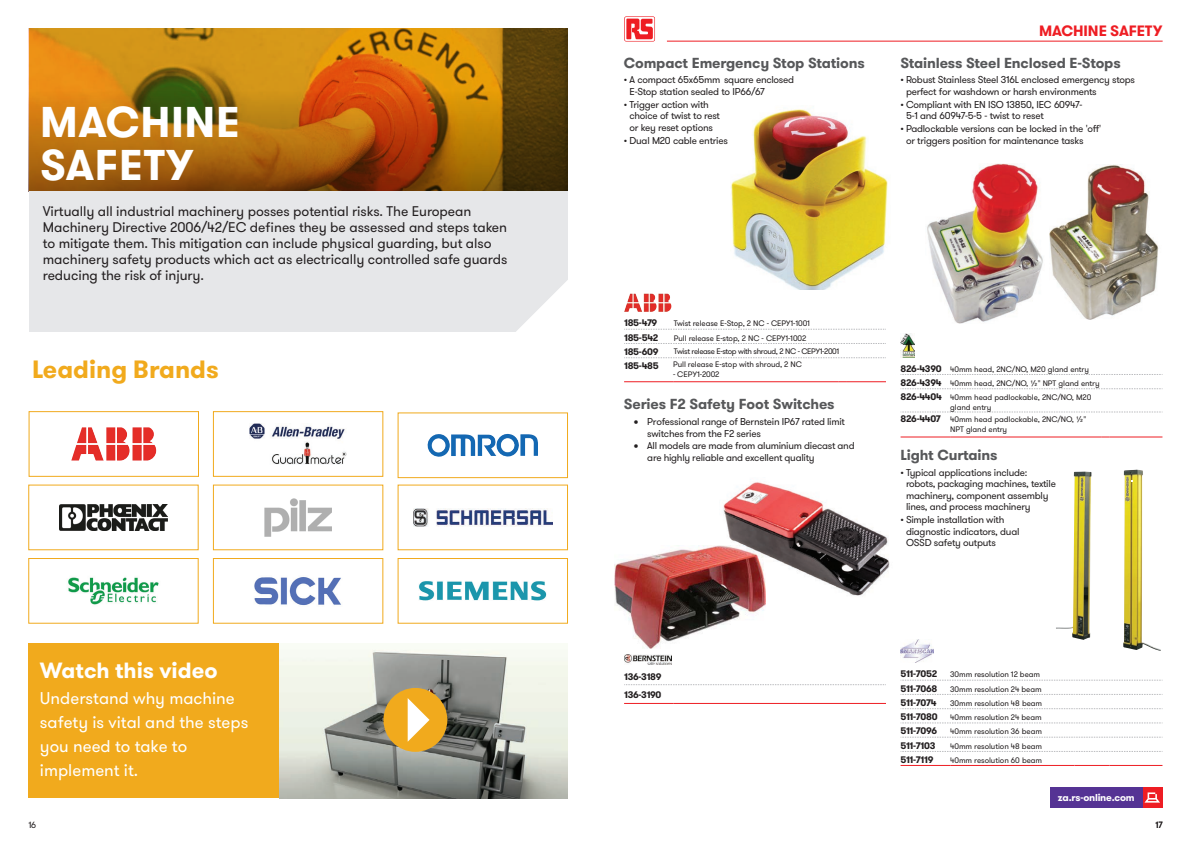
<style>
.page{position:relative;width:1191px;height:842px;background:#fff}
.page>*{position:absolute;margin:0;border:0;box-sizing:border-box;transform-origin:0 0}
.t1{font:700 43px/43px "GT Walsheim Pro";letter-spacing:.015em;color:#fff}
.t2{font:700 25px "GT Walsheim Pro";color:#f1aa1d}
.t3{font:700 22px "GT Walsheim Pro";color:#fff}
.t4{font:17px/23.8px "GT Walsheim Pro";color:#fff}
.t5{font:700 15px "GT Walsheim Pro";letter-spacing:-.01em;color:#ee1d23}
.t6{font:700 14.5px "GT Walsheim Pro";letter-spacing:-.01em;color:#57585a}
.t7{font:14px/16px "GT Walsheim Pro";letter-spacing:-.005em;color:#231f20}
.t8{font:10px/11.5px "GT Walsheim Pro";letter-spacing:-.025em;color:#231f20}
.t9{font:700 10px "GT Walsheim Pro";letter-spacing:-.02em;color:#fff}
.t10{font:700 9.5px/18.2px "GT Walsheim Pro";letter-spacing:-.03em;color:#231f20}
.t11{font:9px "GT Walsheim Pro";color:#231f20}
.t12{font:8px/14.3px "GT Walsheim Pro";letter-spacing:-.01em;color:#231f20}
.t13{font:8px "GT Walsheim Pro";letter-spacing:-.05em;color:#231f20}
.s1{font-weight:700;font-size:9.5px}
</style>
<div class="page">
<svg style="left:624px;top:16px;width:31px;height:26px"></svg>
<svg style="left:625px;top:17px;width:29px;height:24px"></svg>
<svg style="left:626px;top:19px;width:27px;height:20px"></svg>
<hr style="left:667px;top:41px;width:495px;height:1px;background:#ee1d23">
<img style="left:29px;top:28px;width:538px;height:46px">
<svg style="left:29px;top:74px;width:538px;height:117px;background:#a05e0d"></svg>
<div style="left:29px;top:191px;width:538px;height:141px;background:#e6e7e9"></div>
<div style="left:29px;top:644px;width:260px;height:154px;background:#f1aa1d"></div>
<svg style="left:516px;top:273px;width:52px;height:59px"></svg>
<svg style="left:624px;top:329px;width:262px;height:1px"></svg>
<svg style="left:624px;top:343px;width:262px;height:1px"></svg>
<svg style="left:624px;top:357px;width:262px;height:1px"></svg>
<hr style="left:624px;top:381px;width:50px;height:1px;background:#ee1d23">
<hr style="left:674px;top:381px;width:164px;height:1px;background:#ee1d23">
<hr style="left:847px;top:381px;width:39px;height:1px;background:#ee1d23">
<img style="left:624px;top:293px;width:47px;height:19px">
<img style="left:731px;top:109px;width:157px;height:181px">
<svg style="left:900px;top:374px;width:262px;height:1px"></svg>
<svg style="left:900px;top:388px;width:262px;height:1px"></svg>
<svg style="left:900px;top:412px;width:261px;height:1px"></svg>
<hr style="left:900px;top:437px;width:50px;height:1px;background:#ee1d23">
<hr style="left:950px;top:437px;width:151px;height:1px;background:#ee1d23">
<hr style="left:1109px;top:437px;width:53px;height:1px;background:#ee1d23">
<img style="left:900px;top:333px;width:14px;height:24px">
<img style="left:927px;top:163px;width:116px;height:161px">
<img style="left:1050px;top:165px;width:109px;height:155px">
<svg style="left:624px;top:684px;width:262px;height:1px"></svg>
<hr style="left:624px;top:703px;width:50px;height:1px;background:#ee1d23">
<hr style="left:674px;top:703px;width:124px;height:1px;background:#ee1d23">
<hr style="left:798px;top:703px;width:48px;height:1px;background:#ee1d23">
<hr style="left:846px;top:703px;width:40px;height:1px;background:#ee1d23">
<img style="left:624px;top:654px;width:47px;height:10px">
<svg style="left:900px;top:680px;width:262px;height:1px"></svg>
<svg style="left:900px;top:694px;width:262px;height:1px"></svg>
<svg style="left:900px;top:708px;width:262px;height:1px"></svg>
<svg style="left:900px;top:723px;width:261px;height:1px"></svg>
<svg style="left:900px;top:737px;width:262px;height:1px"></svg>
<svg style="left:900px;top:751px;width:262px;height:1px"></svg>
<hr style="left:900px;top:765px;width:50px;height:1px;background:#ee1d23">
<hr style="left:950px;top:765px;width:124px;height:1px;background:#ee1d23">
<hr style="left:1074px;top:765px;width:35px;height:1px;background:#ee1d23">
<hr style="left:1109px;top:765px;width:53px;height:1px;background:#ee1d23">
<img style="left:900px;top:639px;width:33px;height:24px">
<img style="left:1056px;top:469px;width:104px;height:182px">
<img style="left:250px;top:423px;width:96px;height:42px">
<div style="left:213px;top:411px;width:170px;height:66px;border:1px solid #f1aa1d"></div>
<img style="left:413px;top:508px;width:139px;height:18px">
<img style="left:71px;top:427px;width:85px;height:34px">
<div style="left:29px;top:411px;width:170px;height:66px;border:1px solid #f1aa1d"></div>
<img style="left:265px;top:499px;width:66px;height:37px">
<img style="left:60px;top:504px;width:107px;height:27px">
<img style="left:68px;top:577px;width:91px;height:28px">
<div style="left:28px;top:558px;width:170px;height:65px;border:1px solid #f1aa1d"></div>
<img style="left:419px;top:581px;width:128px;height:20px">
<div style="left:398px;top:558px;width:170px;height:65px;border:1px solid #f1aa1d"></div>
<img style="left:427px;top:434px;width:111px;height:23px">
<div style="left:398px;top:413px;width:170px;height:65px;border:1px solid #f1aa1d"></div>
<img style="left:254px;top:577px;width:87px;height:29px">
<div style="left:213px;top:558px;width:170px;height:65px;border:1px solid #f1aa1d"></div>
<img style="left:279px;top:644px;width:288px;height:154px">
<div style="left:383px;top:688px;width:64px;height:64px;background:#f1aa1d;border-radius:50%"></div>
<svg style="left:408px;top:698px;width:33px;height:55px"></svg>
<img style="left:614px;top:546px;width:151px;height:102px">
<img style="left:719px;top:482px;width:171px;height:116px">
<div style="left:1050px;top:787px;width:91px;height:21px;background:#553394"></div>
<div style="left:1141px;top:787px;width:21px;height:21px;background:#ee1d23"></div>
<svg style="left:1144px;top:792px;width:16px;height:11px"></svg>
<div style="left:1051px;top:787px;width:91px;height:21px;background:#553394"></div>
<h1 class="t1" style="left:40px;top:101px;width:201px">MACHINE<br>SAFETY</h1>
<p class="t7" style="left:43px;top:203px;width:466px">Virtually all industrial machinery posses potential risks. The European Machinery Directive 2006/42/EC defines they be assessed and steps taken to mitigate them. This mitigation can include physical guarding, but also machinery safety products which act as electrically controlled safe guards reducing the risk of injury.</p>
<h2 class="t2" style="left:32px;top:353px;width:188px">Leading Brands</h2>
<h3 class="t3" style="left:40px;top:656px;width:179px">Watch this video</h3>
<h3 class="t4" style="left:40px;top:687px;width:210px">Understand why machine safety is vital and the steps you need to take to implement it.</h3>
<p class="t11" style="left:28px;top:819px;width:9px">16</p>
<h3 class="t6" style="left:624px;top:53px;width:242px">Compact Emergency Stop Stations</h3>
<p class="t8" style="left:629px;top:74px;width:166px;text-indent:-6px">• A compact 65x65mm square enclosed<br>E-Stop station sealed to IP66/67</p>
<p class="t8" style="left:629px;top:99px;width:92px;text-indent:-6px">• Trigger action with choice of twist to rest or key reset options</p>
<p class="t8" style="left:624px;top:135px;width:106px">• Dual M20 cable entries</p>
<h3 class="t5" style="left:1039px;top:21px;width:125px">MACHINE SAFETY</h3>
<h3 class="t6" style="left:900px;top:53px;width:222px">Stainless Steel Enclosed E-Stops</h3>
<p class="t8" style="left:906px;top:74px;width:230px;text-indent:-6px">• Robust Stainless Steel 316L enclosed emergency stops perfect for washdown or harsh environments</p>
<p class="t8" style="left:906px;top:99px;width:178px;text-indent:-6px">• Compliant with EN ISO 13850, IEC 60947-<br>5-1 and 60947-5-5 - twist to reset</p>
<p class="t8" style="left:906px;top:123px;width:197px;text-indent:-6px">• Padlockable versions can be locked in the 'off' or triggers position for maintenance tasks</p>
<p class="t10" style="left:624px;top:314px;width:35px">185-479</p>
<p class="t12" style="left:674px;top:317px;width:138px">Twist release E-Stop, 2 NC - CEPY1-1001</p>
<p class="t10" style="left:624px;top:328px;width:36px">185-542</p>
<p class="t12" style="left:674px;top:331px;width:134px">Pull release E-stop, 2 NC - CEPY1-1002</p>
<p class="t10" style="left:624px;top:343px;width:36px">185-609</p>
<p class="t13" style="left:674px;top:346px;width:167px">Twist release E-stop with shroud, 2 NC - CEPY1-2001</p>
<p class="t10" style="left:624px;top:357px;width:36px">185-485</p>
<p class="t12" style="left:673px;top:357px;width:130px">Pull release E-stop with shroud, 2 NC</p>
<p class="t12" style="left:673px;top:367px;width:48px">- CEPY1-2002</p>
<h3 class="t6" style="left:624px;top:394px;width:212px">Series F2 Safety Foot Switches</h3>
<p class="t8" style="left:647px;top:415px;width:199px;line-height:12px;text-indent:-13px">• Professional range of Bernstein IP67 rated limit switches from the F2 series</p>
<p class="t8" style="left:647px;top:439px;width:209px;line-height:12px;text-indent:-13px">• All models are made from aluminium diecast and are highly reliable and excellent quality</p>
<p class="t12" style="left:900px;top:362px;width:201px"><span class="s1">826-4390</span> 40mm head, 2NC/NO, M20 gland entry<br><span class="s1">826-4394</span> 40mm head, 2NC/NO, ½" NPT gland entry<br><span class="s1">826-4404</span> 40mm head padlockable, 2NC/NO, M20</p>
<p class="t12" style="left:900px;top:401px;width:187px;line-height:12.8px;text-indent:50px">gland entry<br><span class="s1">826-4407</span> 40mm head padlockable, 2NC/NO, ½"</p>
<p class="t12" style="left:950px;top:422px;width:58px">NPT gland entry</p>
<h3 class="t6" style="left:900px;top:445px;width:99px">Light Curtains</h3>
<p class="t8" style="left:906px;top:467px;width:151px;text-indent:-6px">• Typical applications include: robots, packaging machines, textile machinery, component assembly lines, and process machinery</p>
<p class="t8" style="left:906px;top:514px;width:115px;text-indent:-6px">• Simple installation with diagnostic indicators, dual<br>OSSD safety outputs</p>
<p class="t10" style="left:624px;top:667px;width:39px">136-3189<br>136-3190</p>
<p class="t10" style="left:900px;top:665px;width:38px">511-7052</p>
<p class="t12" style="left:950px;top:668px;width:91px">30mm resolution 12 beam</p>
<p class="t10" style="left:900px;top:679px;width:38px">511-7068</p>
<p class="t12" style="left:950px;top:682px;width:93px">30mm resolution 24 beam</p>
<p class="t10" style="left:900px;top:693px;width:38px">511-7074</p>
<p class="t12" style="left:950px;top:696px;width:93px">30mm resolution 48 beam</p>
<p class="t10" style="left:900px;top:708px;width:39px">511-7080</p>
<p class="t12" style="left:950px;top:710px;width:93px">40mm resolution 24 beam</p>
<p class="t10" style="left:900px;top:722px;width:38px">511-7096</p>
<p class="t12" style="left:950px;top:725px;width:93px">40mm resolution 36 beam</p>
<p class="t10" style="left:900px;top:736px;width:36px">511-7103</p>
<p class="t12" style="left:950px;top:739px;width:93px">40mm resolution 48 beam</p>
<p class="t10" style="left:900px;top:750px;width:34px">511-7119</p>
<p class="t12" style="left:950px;top:753px;width:93px">40mm resolution 60 beam</p>
<p class="t9" style="left:1058px;top:791px;width:78px">za.rs-online.com</p>
<p class="t11" style="left:1155px;top:819px;width:9px">17</p>
</div>
